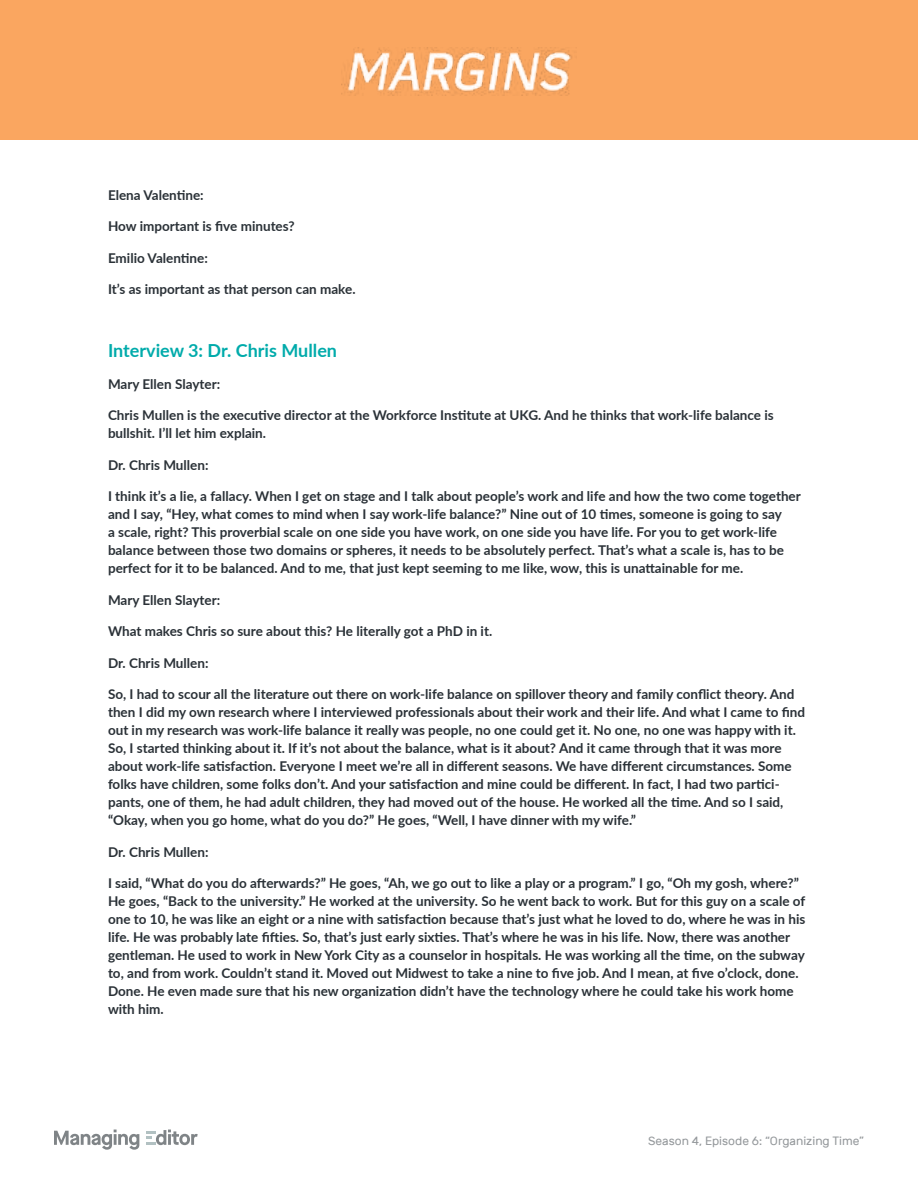
<style>
.page{position:relative;width:918px;height:1188px;background:#fff}
.page>*{position:absolute;margin:0;border:0;box-sizing:border-box;transform-origin:0 0}
.t1{font:700 18px "Lato";color:#00abab}
.t2{font:700 13.5px/18px "Lato";color:#2a3137}
.t3{font:12px "Rubik";color:#94989b}
</style>
<div class="page">
<div style="left:0;top:0;width:918px;height:140px;background:#faa660"></div>
<img style="left:342px;top:48px;width:230px;height:47px">
<svg style="left:54px;top:1130px;width:85px;height:20px"></svg>
<svg style="left:146px;top:1130px;width:52px;height:15px"></svg>
<p class="t2" style="left:108px;top:185px;width:97px">Elena Valentine:</p>
<p class="t2" style="left:108px;top:217px;width:188px">How important is five minutes?</p>
<p class="t2" style="left:108px;top:248px;width:101px">Emilio Valentine:</p>
<p class="t2" style="left:108px;top:280px;width:249px">It’s as important as that person can make.</p>
<h1 class="t1" style="left:108px;top:338px;width:231px">Interview 3: Dr. Chris Mullen</h1>
<p class="t2" style="left:108px;top:376px;width:114px">Mary Ellen Slayter:</p>
<p class="t2" style="left:108px;top:406px;width:667px">Chris Mullen is the executive director at the Workforce Institute at UKG. And he thinks that work-life balance is bullshit. I’ll let him explain.</p>
<p class="t2" style="left:108px;top:455px;width:102px">Dr. Chris Mullen:</p>
<p class="t2" style="left:108px;top:487px;width:694px">I think it’s a lie, a fallacy. When I get on stage and I talk about people’s work and life and how the two come together and I say, “Hey, what comes to mind when I say work-life balance?” Nine out of 10 times, someone is going to say<br>a scale, right? This proverbial scale on one side you have work, on one side you have life. For you to get work-life balance between those two domains or spheres, it needs to be absolutely perfect. That’s what a scale is, has to be perfect for it to be balanced. And to me, that just kept seeming to me like, wow, this is unattainable for me.</p>
<p class="t2" style="left:108px;top:592px;width:114px">Mary Ellen Slayter:</p>
<p class="t2" style="left:108px;top:622px;width:386px">What makes Chris so sure about this? He literally got a PhD in it.</p>
<p class="t2" style="left:108px;top:653px;width:102px">Dr. Chris Mullen:</p>
<p class="t2" style="left:108px;top:685px;width:699px">So, I had to scour all the literature out there on work-life balance on spillover theory and family conflict theory. And then I did my own research where I interviewed professionals about their work and their life. And what I came to find out in my research was work-life balance it really was people, no one could get it. No one, no one was happy with it.<br>So, I started thinking about it. If it’s not about the balance, what is it about? And it came through that it was more about work-life satisfaction. Everyone I meet we’re all in different seasons. We have different circumstances. Some folks have children, some folks don’t. And your satisfaction and mine could be different. In fact, I had two partici&shy;pants, one of them, he had adult children, they had moved out of the house. He worked all the time. And so I said, “Okay, when you go home, what do you do?” He goes, “Well, I have dinner with my wife.”</p>
<p class="t2" style="left:108px;top:842px;width:102px">Dr. Chris Mullen:</p>
<p class="t2" style="left:108px;top:874px;width:699px">I said, “What do you do afterwards?” He goes, “Ah, we go out to like a play or a program.” I go, “Oh my gosh, where?” He goes, “Back to the university.” He worked at the university. So he went back to work. But for this guy on a scale of one to 10, he was like an eight or a nine with satisfaction because that’s just what he loved to do, where he was in his life. He was probably late fifties. So, that’s just early sixties. That’s where he was in his life. Now, there was another gentleman. He used to work in New York City as a counselor in hospitals. He was working all the time, on the subway to, and from work. Couldn’t stand it. Moved out Midwest to take a nine to five job. And I mean, at five o’clock, done.<br>Done. He even made sure that his new organization didn’t have the technology where he could take his work home with him.</p>
<p class="t3" style="left:648px;top:1137px;width:217px">Season 4, Episode 6: “Organizing Time”</p>
</div>
